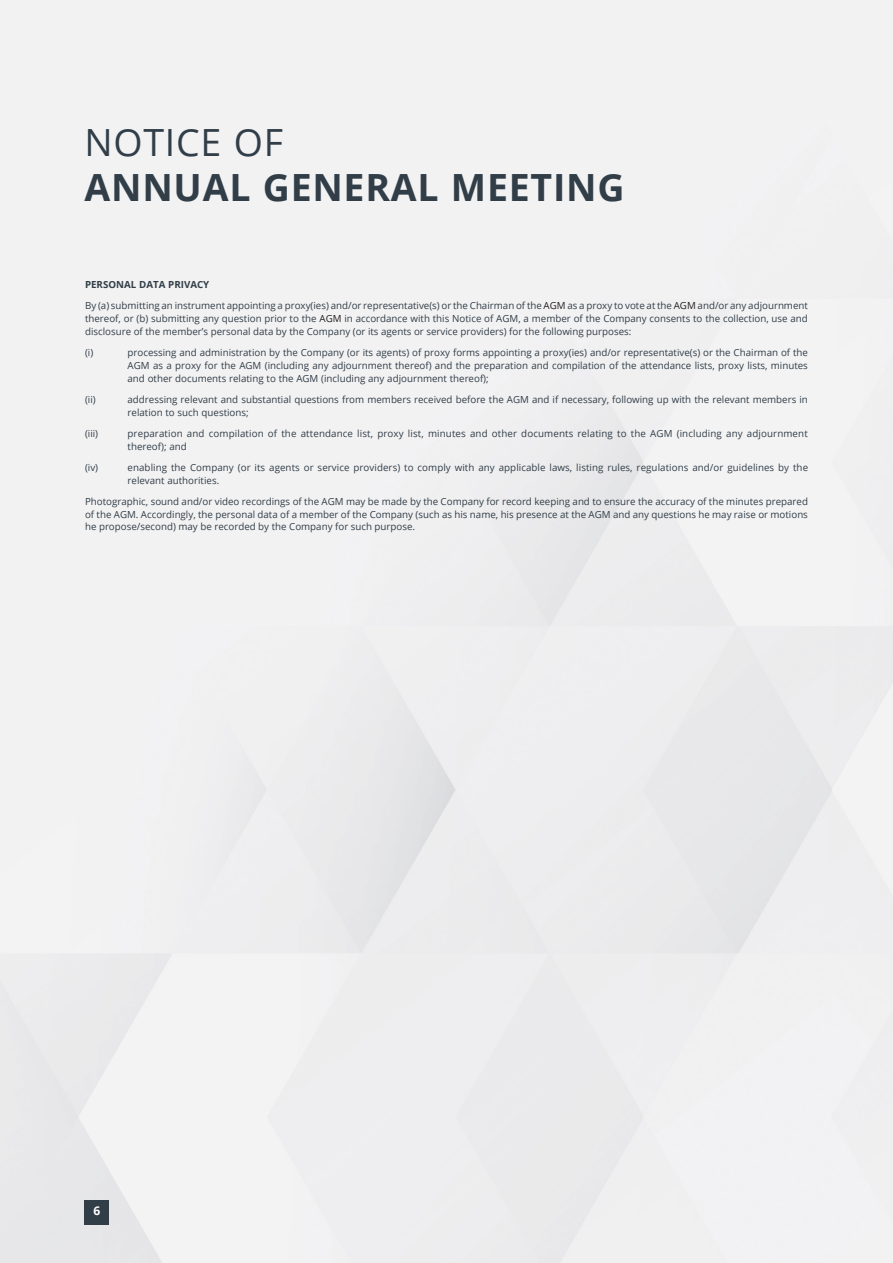
<style>
.page{position:relative;width:893px;height:1263px;background:#fff}
.page>*{position:absolute;margin:0;border:0;box-sizing:border-box;transform-origin:0 0}
.t1{font:700 37.5px "Open Sans";letter-spacing:.02em;color:#313e48}
.t2{font:37.5px "Open Sans";letter-spacing:.02em;color:#313e48}
.t3{font:700 12px "Open Sans";color:#fff}
.L-0{font:9.75px/12.8px "Open Sans";color:#313e48;text-align:justify}
.t4{font:700 9.75px "Open Sans";color:#313e48}
.s1{color:#231f20}
</style>
<div class="page">
<img style="left:0;top:0;width:893px;height:1263px">
<div style="left:85px;top:1200px;width:24px;height:24px;background:#313e48"></div>
<p class="t2" style="left:85px;top:117px;width:200px">NOTICE OF</p>
<p class="t1" style="left:85px;top:161px;width:542px">ANNUAL GENERAL MEETING</p>
<h1 class="t4" style="left:85px;top:278px;width:126px">PERSONAL DATA PRIVACY</h1>
<p class="L-0" style="left:85px;top:299px;width:724px">By (a) submitting an instrument appointing a proxy(ies) and/or representative(s) or the Chairman of the <span class="s1">AGM</span> as a proxy to vote at the <span class="s1">AGM</span> and/or any adjournment thereof, or (b) submitting any question prior to the <span class="s1">AGM</span> in accordance with this Notice of AGM, a member of the Company consents to the collection, use and disclosure of the member’s personal data by the Company (or its agents or service providers) for the following purposes:</p>
<p class="L-0" style="left:85px;top:346px;width:10px">(i)</p>
<p class="L-0" style="left:128px;top:346px;width:682px">processing and administration by the Company (or its agents) of proxy forms appointing a proxy(ies) and/or representative(s) or the Chairman of the AGM as a proxy for the AGM (including any adjournment thereof) and the preparation and compilation of the attendance lists, proxy lists, minutes and other documents relating to the AGM (including any adjournment thereof);</p>
<p class="L-0" style="left:85px;top:393px;width:12px">(ii)</p>
<p class="L-0" style="left:128px;top:393px;width:682px">addressing relevant and substantial questions from members received before the AGM and if necessary, following up with the relevant members in relation to such questions;</p>
<p class="L-0" style="left:85px;top:427px;width:15px">(iii)</p>
<p class="L-0" style="left:128px;top:427px;width:682px">preparation and compilation of the attendance list, proxy list, minutes and other documents relating to the AGM (including any adjournment thereof); and</p>
<p class="L-0" style="left:85px;top:461px;width:15px">(iv)</p>
<p class="L-0" style="left:128px;top:461px;width:682px">enabling the Company (or its agents or service providers) to comply with any applicable laws, listing rules, regulations and/or guidelines by the relevant authorities.</p>
<p class="L-0" style="left:85px;top:495px;width:724px">Photographic, sound and/or video recordings of the AGM may be made by the Company for record keeping and to ensure the accuracy of the minutes prepared of the AGM. Accordingly, the personal data of a member of the Company (such as his name, his presence at the AGM and any questions he may raise or motions he propose/second) may be recorded by the Company for such purpose.</p>
<p class="t3" style="left:94px;top:1202px;width:8px">6</p>
</div>
